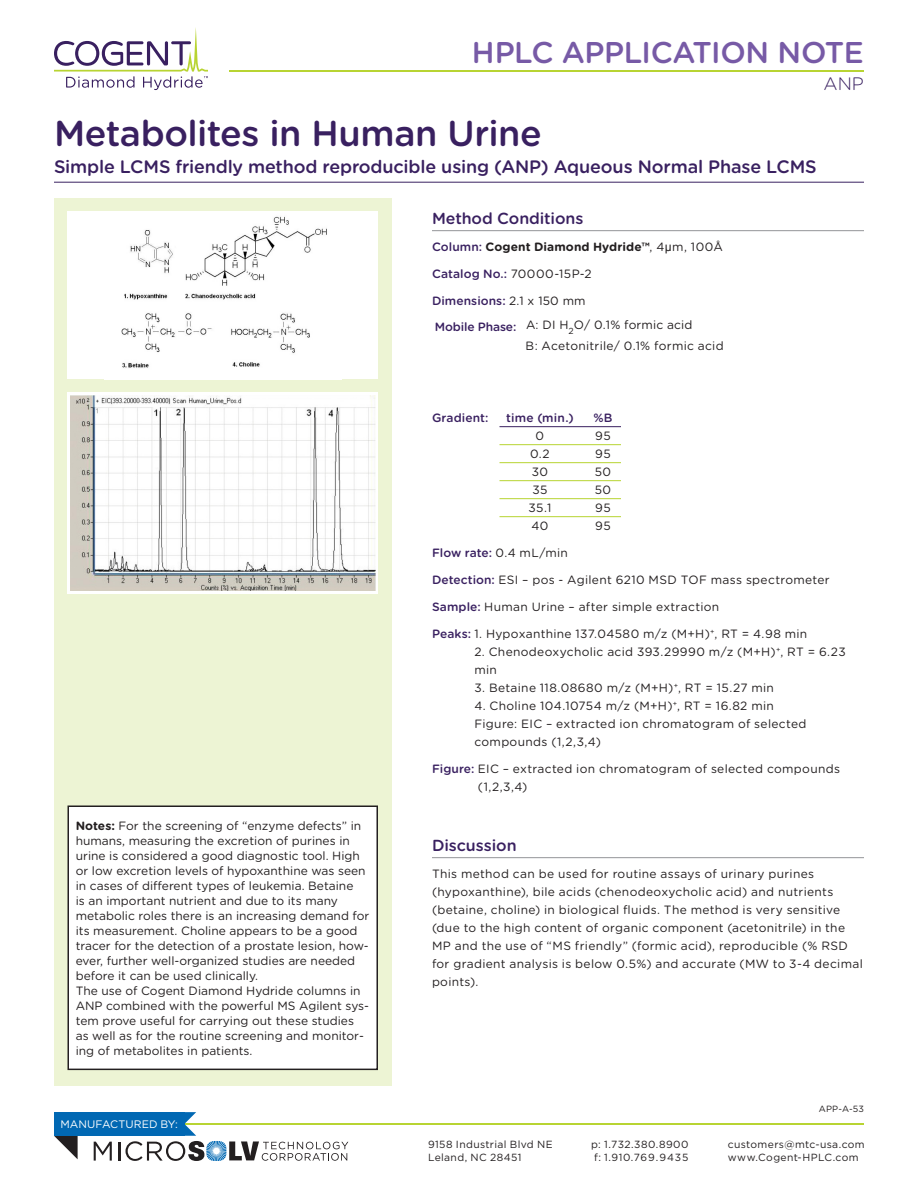
<style>
.page{position:relative;width:918px;height:1188px;background:#fff}
.page>*{position:absolute;margin:0;border:0;box-sizing:border-box;transform-origin:0 0}
.section_head{font:500 36px "Gotham Rounded";letter-spacing:-.015em;color:#392060}
.t1{font:500 30px "Gotham Rounded";letter-spacing:-.015em;color:#775aa6}
.section_subhead{font:500 18px "Gotham Rounded";letter-spacing:-.01em;color:#392060}
.t2{font:300 18px "Gotham Rounded";color:#392060}
.content_subhead-rule{font:500 16.05px "Gotham Rounded";letter-spacing:-.005em;color:#392060}
.content{font:12px/15px "Gotham Rounded";color:#231f20}
.content-2{font:12px/18px "Gotham Rounded";letter-spacing:.025em;color:#231f20}
.content-3{font:12px/18px "Gotham Rounded";letter-spacing:.03em;color:#231f20}
.content-4{font:500 12px "Gotham Rounded";letter-spacing:-.005em;color:#392060}
.content-5{font:700 12px "Gotham Rounded";letter-spacing:.005em;color:#231f20}
.content-6{font:12px "Gotham Rounded";letter-spacing:.02em;color:#231f20}
.gradient_table-rule{font:12px "Gotham Rounded";letter-spacing:.035em;color:#231f20}
.gradient_table-heade{font:500 12px "Gotham Rounded";letter-spacing:.01em;color:#392060}
.gradient_table-no_ru{font:12px "Gotham Rounded";color:#231f20}
.t3{font:10.8px "Gotham";color:#fff}
.t4{font:10.35px/12.5px "Gotham";letter-spacing:.035em;color:#231f20}
.t5{font:9px "Gotham Rounded";color:#231f20}
.s1{font-weight:500;color:#392060}
.s2{font-weight:400}
.s3{font-family:"Arial";font-weight:400}
.s4{font-weight:400;color:#231f20}
.s5{font-weight:700}
</style>
<div class="page">
<hr style="left:159px;top:1123px;width:705px;height:2px;background:#b8d432">
<hr style="left:229px;top:70px;width:635px;height:2px;background:#b8d432">
<svg style="left:54px;top:1136px;width:24px;height:23px"></svg>
<div style="left:54px;top:1112px;width:130px;height:24px;background:#0168b3"></div>
<svg style="left:94px;top:1142px;width:18px;height:19px"></svg>
<svg style="left:118px;top:1112px;width:230px;height:49px"></svg>
<div style="left:54px;top:198px;width:338px;height:887px;background:#edf4d4"></div>
<div style="left:67px;top:393px;width:311px;height:201px;background:#fff"></div>
<img style="left:70px;top:396px;width:305px;height:195px">
<svg style="left:54px;top:28px;width:154px;height:62px"></svg>
<hr style="left:54px;top:182px;width:810px;height:1px;background:#392060">
<hr style="left:432px;top:230px;width:432px;height:1px;background:#939598">
<hr style="left:500px;top:426px;width:121px;height:1px;background:#392060">
<hr style="left:500px;top:444px;width:121px;height:1px;background:#b8d432">
<hr style="left:500px;top:462px;width:121px;height:1px;background:#b8d432">
<hr style="left:500px;top:480px;width:121px;height:1px;background:#b8d432">
<hr style="left:500px;top:498px;width:121px;height:1px;background:#b8d432">
<hr style="left:500px;top:516px;width:121px;height:1px;background:#b8d432">
<hr style="left:432px;top:857px;width:432px;height:1px;background:#939598">
<div style="left:67px;top:212px;width:311px;height:167px;background:#fff"></div>
<img style="left:121px;top:216px;width:206px;height:152px">
<div style="left:68px;top:806px;width:309px;height:263px;background:#fff"></div>
<div style="left:68px;top:806px;width:310px;height:264px;border:2px solid #231f20"></div>
<h2 class="t1" style="left:472px;top:31px;width:394px">HPLC APPLICATION NOTE</h2>
<p class="t2" style="left:824px;top:72px;width:42px">ANP</p>
<p class="section_head" style="left:54px;top:107px;width:489px">Metabolites in Human Urine</p>
<p class="section_subhead" style="left:54px;top:154px;width:764px">Simple LCMS friendly method reproducible using (ANP) Aqueous Normal Phase LCMS</p>
<p class="content_subhead-rule" style="left:432px;top:207px;width:153px">Method Conditions</p>
<p class="content-5" style="left:432px;top:238px;width:292px"><span class="s1">Column:</span> Cogent Diamond Hydride™<span class="s2">, 4</span><span class="s3">µ</span><span class="s2">m, 100Å</span></p>
<p class="content-4" style="left:432px;top:265px;width:161px">Catalog No.: <span class="s4">70000-15P-2</span></p>
<p class="content" style="left:526px;top:288px;width:168px;line-height:24.2px;text-indent:-94px"><span class="s1">Dimensions:</span> 2.1 x 150 mm<br>A: DI H<sub>2</sub>O/ 0.1% formic acid</p>
<p class="content-6" style="left:526px;top:337px;width:200px">B: Acetonitrile/ 0.1% formic acid</p>
<p class="content-4" style="left:435px;top:318px;width:83px">Mobile Phase:</p>
<p class="content" style="left:76px;top:818px;width:295px"><span class="s5">Notes:</span> For the screening of “enzyme defects” in humans, measuring the excretion of purines in urine is considered a good diagnostic tool. High or low excretion levels of hypoxanthine was seen in cases of different types of leukemia. Betaine<br>is an important nutrient and due to its many metabolic roles there is an increasing demand for its measurement. Choline appears to be a good tracer for the detection of a prostate lesion, how&shy;ever, further well-organized studies are needed before it can be used clinically.</p>
<p class="content" style="left:76px;top:983px;width:295px">The use of Cogent Diamond Hydride columns in ANP combined with the powerful MS Agilent sys&shy;tem prove useful for carrying out these studies as well as for the routine screening and monitor&shy;ing of metabolites in patients.</p>
<p class="t3" style="left:60px;top:1118px;width:119px">MANUFACTURED BY:</p>
<p class="gradient_table-heade" style="left:432px;top:409px;width:58px">Gradient:</p>
<p class="gradient_table-heade" style="left:506px;top:409px;width:69px">time (min.)</p>
<p class="gradient_table-heade" style="left:593px;top:409px;width:21px">%B</p>
<p class="gradient_table-rule" style="left:536px;top:428px;width:10px">0</p>
<p class="gradient_table-rule" style="left:595px;top:428px;width:17px">95</p>
<p class="gradient_table-rule" style="left:530px;top:446px;width:21px">0.2</p>
<p class="gradient_table-rule" style="left:595px;top:446px;width:17px">95</p>
<p class="gradient_table-rule" style="left:532px;top:464px;width:18px">30</p>
<p class="gradient_table-rule" style="left:595px;top:464px;width:18px">50</p>
<p class="gradient_table-rule" style="left:532px;top:482px;width:17px">35</p>
<p class="gradient_table-rule" style="left:595px;top:482px;width:18px">50</p>
<p class="gradient_table-rule" style="left:529px;top:500px;width:24px">35.1</p>
<p class="gradient_table-rule" style="left:595px;top:500px;width:17px">95</p>
<p class="gradient_table-no_ru" style="left:531px;top:518px;width:19px">40</p>
<p class="gradient_table-no_ru" style="left:595px;top:518px;width:17px">95</p>
<p class="content-4" style="left:432px;top:544px;width:137px">Flow rate: <span class="s4">0.4 mL/min</span></p>
<p class="content-3" style="left:432px;top:571px;width:399px"><span class="s1">Detection:</span> ESI – pos - Agilent 6210 MSD TOF mass spectrometer</p>
<p class="content-2" style="left:432px;top:598px;width:289px"><span class="s1">Sample:</span> Human Urine – after simple extraction</p>
<p class="content-2" style="left:432px;top:625px;width:377px"><span class="s1">Peaks:</span> 1. Hypoxanthine 137.04580 m/z (M+H)<sup>+</sup>, RT = 4.98 min</p>
<p class="content-2" style="left:474px;top:643px;width:373px">2. Chenodeoxycholic acid 393.29990 m/z (M+H)<sup>+</sup>, RT = 6.23 min</p>
<p class="content-3" style="left:474px;top:679px;width:301px">3. Betaine 118.08680 m/z (M+H)<sup>+</sup>, RT = 15.27 min</p>
<p class="content-3" style="left:474px;top:697px;width:334px">4. Choline 104.10754 m/z (M+H)<sup>+</sup>, RT = 16.82 min<br>Figure: EIC – extracted ion chromatogram of selected compounds (1,2,3,4)</p>
<p class="content-3" style="left:478px;top:760px;width:364px;text-indent:-46px"><span class="s1">Figure:</span> EIC – extracted ion chromatogram of selected compounds (1,2,3,4)</p>
<p class="content_subhead-rule" style="left:432px;top:834px;width:86px">Discussion</p>
<p class="content-2" style="left:432px;top:865px;width:432px">This method can be used for routine assays of urinary purines (hypoxanthine), bile acids (chenodeoxycholic acid) and nutrients (betaine, choline) in biological fluids. The method is very sensitive (due to the high content of organic component (acetonitrile) in the MP and the use of “MS friendly” (formic acid), reproducible (% RSD for gradient analysis is below 0.5%) and accurate (MW to 3-4 decimal points).</p>
<p class="t5" style="left:819px;top:1102px;width:47px">APP-A-53</p>
<p class="t4" style="left:428px;top:1138px;width:126px">9158 Industrial Blvd NE<br>Leland, NC 28451</p>
<p class="t4" style="left:591px;top:1138px;width:99px">p: 1.732.380.8900 f: 1.910.769.9435</p>
<p class="t4" style="left:728px;top:1138px;width:138px">customers@mtc-usa.com www.Cogent-HPLC.com</p>
</div>
